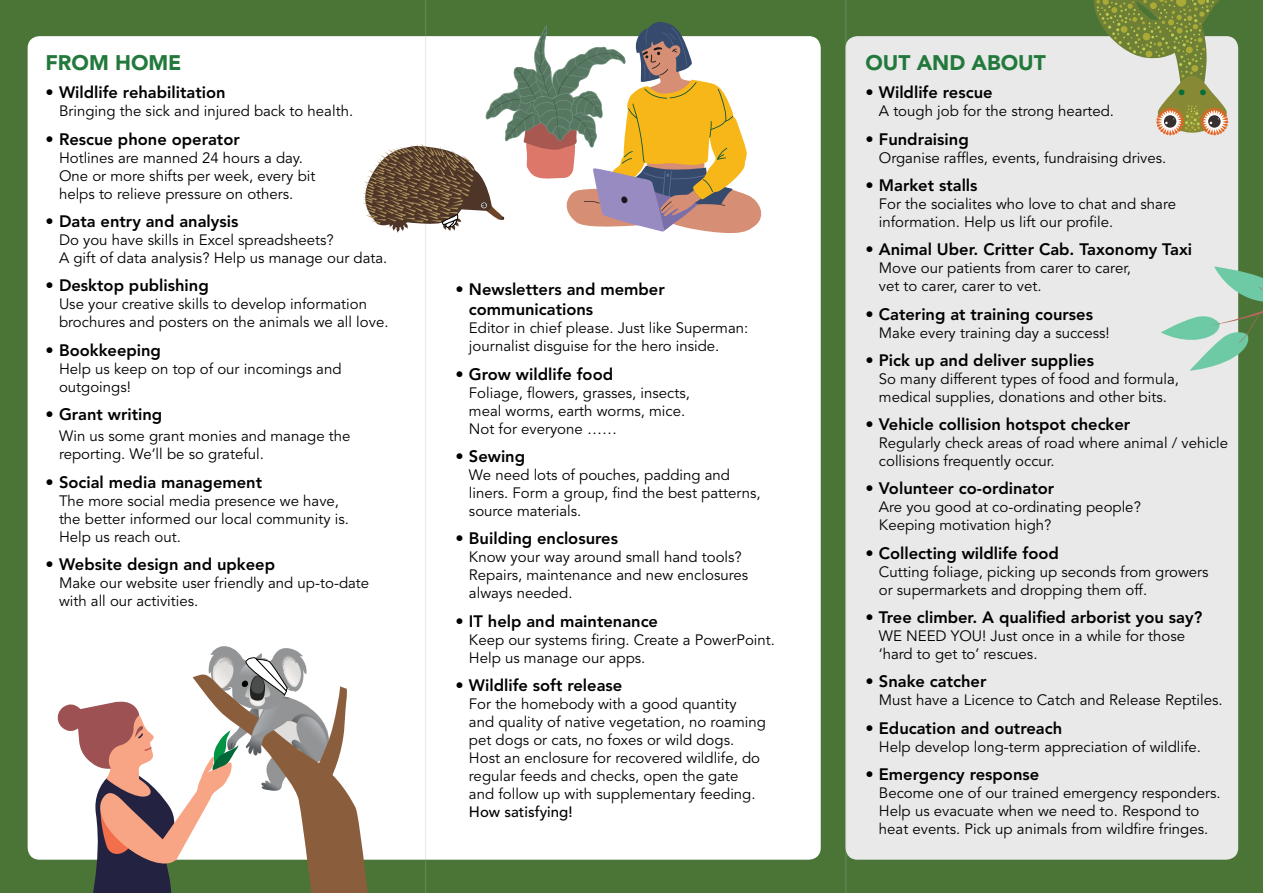
<style>
.page{position:relative;width:1263px;height:893px;background:#4b7537}
.page>*{position:absolute;margin:0;border:0;box-sizing:border-box;transform-origin:0 0}
.t1{font:900 21px "Avenir";color:#23793c}
.Bold_start11{font:800 16.5px/19.8px "Avenir";color:#000}
.Tab10{font:15px/18px "Avenir";color:#000}
.s1{font-weight:500}
</style>
<div class="page">
<div style="left:845px;top:36px;width:393px;height:824px;background:#e9e9ea;border-radius:12px"></div>
<div style="left:28px;top:36px;width:793px;height:824px;background:#fff;border-radius:12px"></div>
<hr style="left:845px;top:0;width:1px;height:893px;background:#b1b1b3">
<hr style="left:425px;top:0;width:1px;height:893px;background:#b1b1b3">
<svg style="left:1091px;top:0;width:148px;height:136px"></svg>
<svg style="left:1161px;top:266px;width:102px;height:105px"></svg>
<svg style="left:363px;top:22px;width:403px;height:211px"></svg>
<svg style="left:54px;top:646px;width:321px;height:247px"></svg>
<p class="t1" style="left:45px;top:50px;width:138px">FROM HOME</p>
<p class="Bold_start11" style="left:45px;top:83px;width:182px">• Wildlife rehabilitation</p>
<p class="Tab10" style="left:59px;top:103px;width:296px">Bringing the sick and injured back to health.</p>
<p class="Bold_start11" style="left:45px;top:129px;width:196px">• Rescue phone operator</p>
<p class="Tab10" style="left:59px;top:149px;width:258px">Hotlines are manned 24 hours a day.<br>One or more shifts per week, every bit helps to relieve pressure on others.</p>
<p class="Bold_start11" style="left:45px;top:211px;width:194px">• Data entry and analysis</p>
<p class="Tab10" style="left:59px;top:231px;width:330px">Do you have skills in Excel spreadsheets?<br>A gift of data analysis? Help us manage our data.</p>
<p class="Bold_start11" style="left:45px;top:276px;width:165px">• Desktop publishing</p>
<p class="Tab10" style="left:59px;top:295px;width:331px">Use your creative skills to develop information brochures and posters on the animals we all love.</p>
<p class="Bold_start11" style="left:45px;top:340px;width:117px">• Bookkeeping</p>
<p class="Tab10" style="left:59px;top:360px;width:284px">Help us keep on top of our incomings and outgoings!</p>
<p class="Bold_start11" style="left:45px;top:404px;width:118px">• Grant writing</p>
<p class="Tab10" style="left:59px;top:428px;width:293px">Win us some grant monies and manage the reporting. We’ll be so grateful.</p>
<p class="Bold_start11" style="left:45px;top:472px;width:218px">• Social media management</p>
<p class="Tab10" style="left:59px;top:492px;width:291px">The more social media presence we have, the better informed our local community is.<br>Help us reach out.</p>
<p class="Bold_start11" style="left:45px;top:554px;width:231px">• Website design and upkeep</p>
<p class="Tab10" style="left:59px;top:574px;width:312px">Make our website user friendly and up-to-date with all our activities.</p>
<p class="Bold_start11" style="left:469px;top:280px;width:197px;text-indent:-14px">• Newsletters and member communications</p>
<p class="Tab10" style="left:469px;top:319px;width:281px">Editor in chief please. Just like Superman: journalist disguise for the hero inside.</p>
<p class="Bold_start11" style="left:455px;top:364px;width:159px">• Grow wildlife food</p>
<p class="Tab10" style="left:469px;top:384px;width:223px">Foliage, flowers, grasses, insects, meal worms, earth worms, mice.<br>Not for everyone ……</p>
<p class="Bold_start11" style="left:455px;top:446px;width:71px">• Sewing</p>
<p class="Tab10" style="left:469px;top:466px;width:293px">We need lots of pouches, padding and liners. Form a group, find the best patterns, source materials.</p>
<p class="Bold_start11" style="left:455px;top:528px;width:164px">• Building enclosures</p>
<p class="Tab10" style="left:469px;top:548px;width:281px">Know your way around small hand tools?<br>Repairs, maintenance and new enclosures always needed.</p>
<p class="Bold_start11" style="left:455px;top:611px;width:204px">• IT help and maintenance</p>
<p class="Tab10" style="left:469px;top:631px;width:308px">Keep our systems firing. Create a PowerPoint.<br>Help us manage our apps.</p>
<p class="Bold_start11" style="left:455px;top:675px;width:168px">• Wildlife soft release</p>
<p class="Tab10" style="left:469px;top:695px;width:298px">For the homebody with a good quantity<br>and quality of native vegetation, no roaming pet dogs or cats, no foxes or wild dogs.<br>Host an enclosure for recovered wildlife, do regular feeds and checks, open the gate and follow up with supplementary feeding.<br><span class="s1">How satisfying!</span></p>
<p class="t1" style="left:865px;top:50px;width:182px">OUT AND ABOUT</p>
<p class="Bold_start11" style="left:865px;top:83px;width:129px">• Wildlife rescue</p>
<p class="Tab10" style="left:879px;top:103px;width:237px">A tough job for the strong hearted.</p>
<p class="Bold_start11" style="left:865px;top:129px;width:105px">• Fundraising</p>
<p class="Tab10" style="left:879px;top:149px;width:289px">Organise raffles, events, fundraising drives.</p>
<p class="Bold_start11" style="left:865px;top:175px;width:114px">• Market stalls</p>
<p class="Tab10" style="left:879px;top:195px;width:299px">For the socialites who love to chat and share information. Help us lift our profile.</p>
<p class="Bold_start11" style="left:865px;top:240px;width:328px">• Animal Uber. Critter Cab. Taxonomy Taxi</p>
<p class="Tab10" style="left:879px;top:259px;width:254px">Move our patients from carer to carer, vet to carer, carer to vet.</p>
<p class="Bold_start11" style="left:865px;top:304px;width:229px">• Catering at training courses</p>
<p class="Tab10" style="left:879px;top:324px;width:232px">Make every training day a success!</p>
<p class="Bold_start11" style="left:865px;top:350px;width:230px">• Pick up and deliver supplies</p>
<p class="Tab10" style="left:879px;top:370px;width:302px">So many different types of food and formula, medical supplies, donations and other bits.</p>
<p class="Bold_start11" style="left:865px;top:414px;width:266px">• Vehicle collision hotspot checker</p>
<p class="Tab10" style="left:879px;top:434px;width:351px">Regularly check areas of road where animal / vehicle collisions frequently occur.</p>
<p class="Bold_start11" style="left:865px;top:479px;width:190px">• Volunteer co-ordinator</p>
<p class="Tab10" style="left:879px;top:499px;width:263px">Are you good at co-ordinating people?<br>Keeping motivation high?</p>
<p class="Bold_start11" style="left:865px;top:543px;width:195px">• Collecting wildlife food</p>
<p class="Tab10" style="left:879px;top:563px;width:331px">Cutting foliage, picking up seconds from growers or supermarkets and dropping them off.</p>
<p class="Bold_start11" style="left:865px;top:607px;width:338px">• Tree climber. A qualified arborist you say?</p>
<p class="Tab10" style="left:879px;top:627px;width:308px">WE NEED YOU! Just once in a while for those ‘hard to get to’ rescues.</p>
<p class="Bold_start11" style="left:865px;top:672px;width:123px">• Snake catcher</p>
<p class="Tab10" style="left:879px;top:692px;width:345px">Must have a Licence to Catch and Release Reptiles.</p>
<p class="Bold_start11" style="left:865px;top:718px;width:198px">• Education and outreach</p>
<p class="Tab10" style="left:879px;top:738px;width:324px">Help develop long-term appreciation of wildlife.</p>
<p class="Bold_start11" style="left:865px;top:764px;width:175px">• Emergency response</p>
<p class="Tab10" style="left:879px;top:784px;width:343px">Become one of our trained emergency responders.<br>Help us evacuate when we need to. Respond to heat events. Pick up animals from wildfire fringes.</p>
</div>
